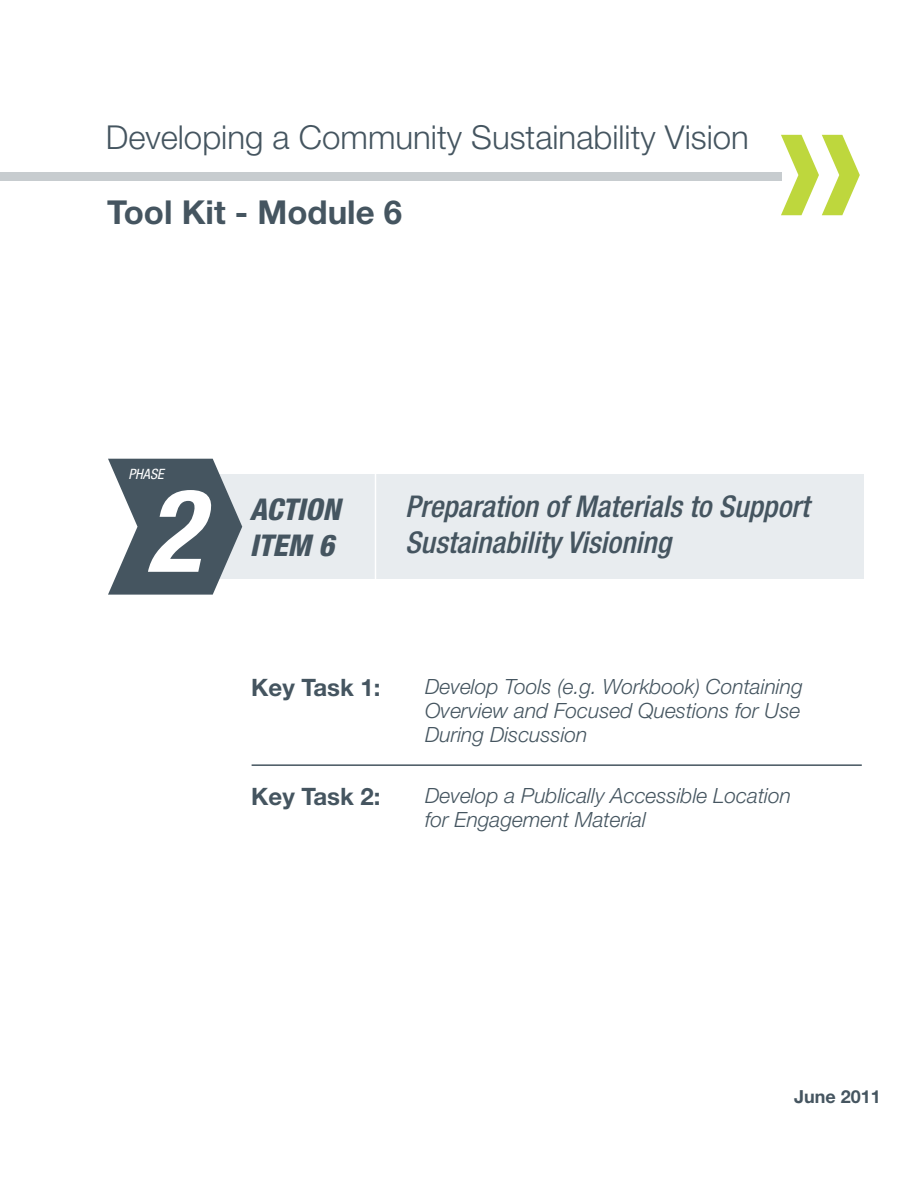
<style>
.page{position:relative;width:918px;height:1188px;background:#fff}
.page>*{position:absolute;margin:0;border:0;box-sizing:border-box;transform-origin:0 0}
.t1{font:italic 700 condensed 115.5px "Helvetica Neue LT Std";color:#fff}
.t2{font:300 33px "Helvetica Neue LT Std";color:#455560}
.t3{font:700 33px "Helvetica Neue LT Std";color:#455560}
.t4{font:italic 500 condensed 30px/36px "Helvetica Neue LT Std";color:#455560}
.t5{font:italic 800 condensed 30px/36px "Helvetica Neue LT Std";color:#455560}
.t6{font:700 24px "Helvetica Neue LT Std";color:#455560}
.t7{font:italic 300 21px/24px "Helvetica Neue LT Std";color:#455560;text-align:justify}
.t8{font:700 18px "Helvetica Neue LT Std";color:#455560}
.t9{font:italic condensed 14.25px "Helvetica Neue LT Std";color:#fff}
</style>
<div class="page">
<div style="left:139px;top:474px;width:724px;height:104px;background:#e8ecef"></div>
<svg style="left:108px;top:459px;width:134px;height:136px"></svg>
<div style="left:0;top:172px;width:781px;height:8px;background:#c7cccf"></div>
<svg style="left:781px;top:135px;width:79px;height:80px"></svg>
<hr style="left:375px;top:460px;width:1px;height:136px;background:#fff">
<hr style="left:252px;top:764px;width:610px;height:2px;background:#455560">
<p class="t2" style="left:106px;top:117px;width:645px">Developing a Community Sustainability Vision</p>
<p class="t3" style="left:107px;top:192px;width:297px">Tool Kit - Module 6</p>
<p class="t9" style="left:128px;top:465px;width:37px">PHASE</p>
<p class="t1" style="left:146px;top:461px;width:57px">2</p>
<p class="t5" style="left:250px;top:492px;width:92px">ACTION<br>ITEM 6</p>
<p class="t4" style="left:405px;top:489px;width:405px">Preparation of Materials to Support<br>Sustainability Visioning</p>
<p class="t6" style="left:251px;top:673px;width:131px">Key Task 1:</p>
<p class="t6" style="left:251px;top:782px;width:131px">Key Task 2:</p>
<p class="t7" style="left:425px;top:674px;width:379px">Develop Tools (e.g. Workbook) Containing Overview and Focused Questions for Use During Discussion</p>
<p class="t7" style="left:425px;top:784px;width:368px">Develop a Publically Accessible Location for Engagement Material</p>
<p class="t8" style="left:794px;top:1086px;width:88px">June 2011</p>
</div>
